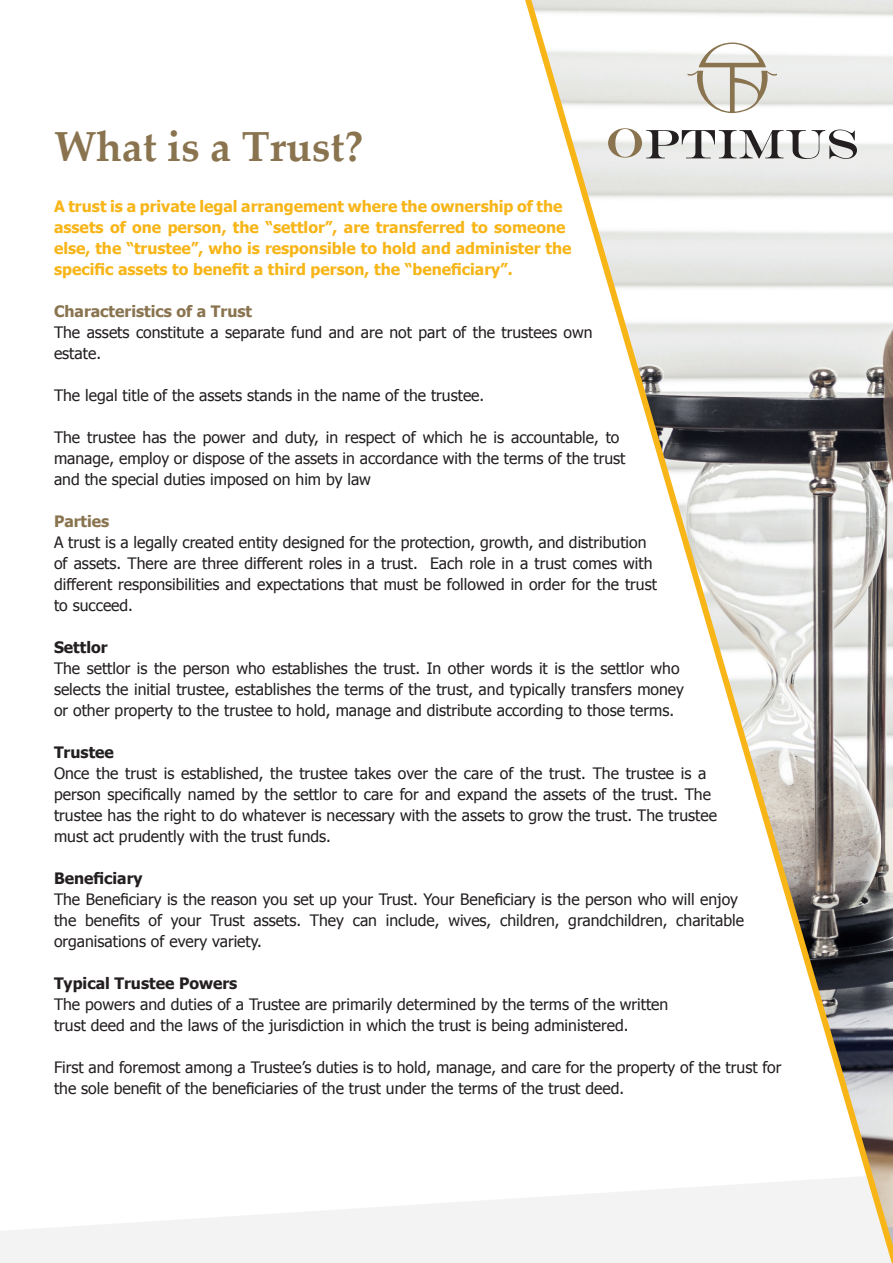
<style>
.page{position:relative;width:893px;height:1263px;background:#fff}
.page>*{position:absolute;margin:0;border:0;box-sizing:border-box;transform-origin:0 0}
.t1{font:700 42px "Palatino Linotype";color:#89744f}
.t2{font:15.75px/21px "Tahoma";color:#231f20}
.t3{font:700 15.75px/21px "Tahoma";color:#f7b518}
.t4{font:700 15.75px "Tahoma";color:#231f20}
.t5{font:700 15.75px "Tahoma";color:#89744f}
</style>
<div class="page">
<svg style="left:0;top:1198px;width:520px;height:65px;fill:#f3f3f4"></svg>
<svg style="left:520px;top:0;width:373px;height:1263px"></svg>
<svg style="left:688px;top:43px;width:89px;height:70px"></svg>
<svg style="left:608px;top:128px;width:249px;height:31px"></svg>
<p class="t1" style="left:54px;top:117px;width:311px">What is a Trust?</p>
<p class="t3" style="left:54px;top:195px;width:519px">A trust is a private legal arrangement where the ownership of the assets of one person, the “settlor”, are transferred to someone else, the “trustee”, who is responsible to hold and administer the specific assets to benefit a third person, the “beneficiary”.</p>
<p class="t5" style="left:54px;top:300px;width:200px">Characteristics of a Trust</p>
<p class="t2" style="left:54px;top:321px;width:540px">The assets constitute a separate fund and are not part of the trustees own estate.</p>
<p class="t2" style="left:54px;top:384px;width:432px">The legal title of the assets stands in the name of the trustee.</p>
<p class="t2" style="left:54px;top:426px;width:573px">The trustee has the power and duty, in respect of which he is accountable, to manage, employ or dispose of the assets in accordance with the terms of the trust and the special duties imposed on him by law</p>
<p class="t5" style="left:54px;top:510px;width:57px">Parties</p>
<p class="t2" style="left:54px;top:531px;width:604px">A trust is a legally created entity designed for the protection, growth, and distribution of assets. There are three different roles in a trust. Each role in a trust comes with different responsibilities and expectations that must be followed in order for the trust to succeed.</p>
<p class="t4" style="left:54px;top:636px;width:55px">Settlor</p>
<p class="t2" style="left:54px;top:657px;width:631px">The settlor is the person who establishes the trust. In other words it is the settlor who selects the initial trustee, establishes the terms of the trust, and typically transfers money or other property to the trustee to hold, manage and distribute according to those terms.</p>
<p class="t4" style="left:54px;top:741px;width:61px">Trustee</p>
<p class="t2" style="left:54px;top:762px;width:664px">Once the trust is established, the trustee takes over the care of the trust. The trustee is a person specifically named by the settlor to care for and expand the assets of the trust. The trustee has the right to do whatever is necessary with the assets to grow the trust. The trustee must act prudently with the trust funds.</p>
<p class="t4" style="left:54px;top:867px;width:90px">Beneficiary</p>
<p class="t2" style="left:54px;top:888px;width:691px">The Beneficiary is the reason you set up your Trust. Your Beneficiary is the person who will enjoy the benefits of your Trust assets. They can include, wives, children, grandchildren, charitable organisations of every variety.</p>
<p class="t4" style="left:54px;top:972px;width:185px">Typical Trustee Powers</p>
<p class="t2" style="left:54px;top:993px;width:616px">The powers and duties of a Trustee are primarily determined by the terms of the written</p>
<p class="t2" style="left:54px;top:1014px;width:576px">trust deed and the laws of the jurisdiction in which the trust is being administered.</p>
<p class="t2" style="left:54px;top:1056px;width:729px">First and foremost among a Trustee’s duties is to hold, manage, and care for the property of the trust for the sole benefit of the beneficiaries of the trust under the terms of the trust deed.</p>
</div>
